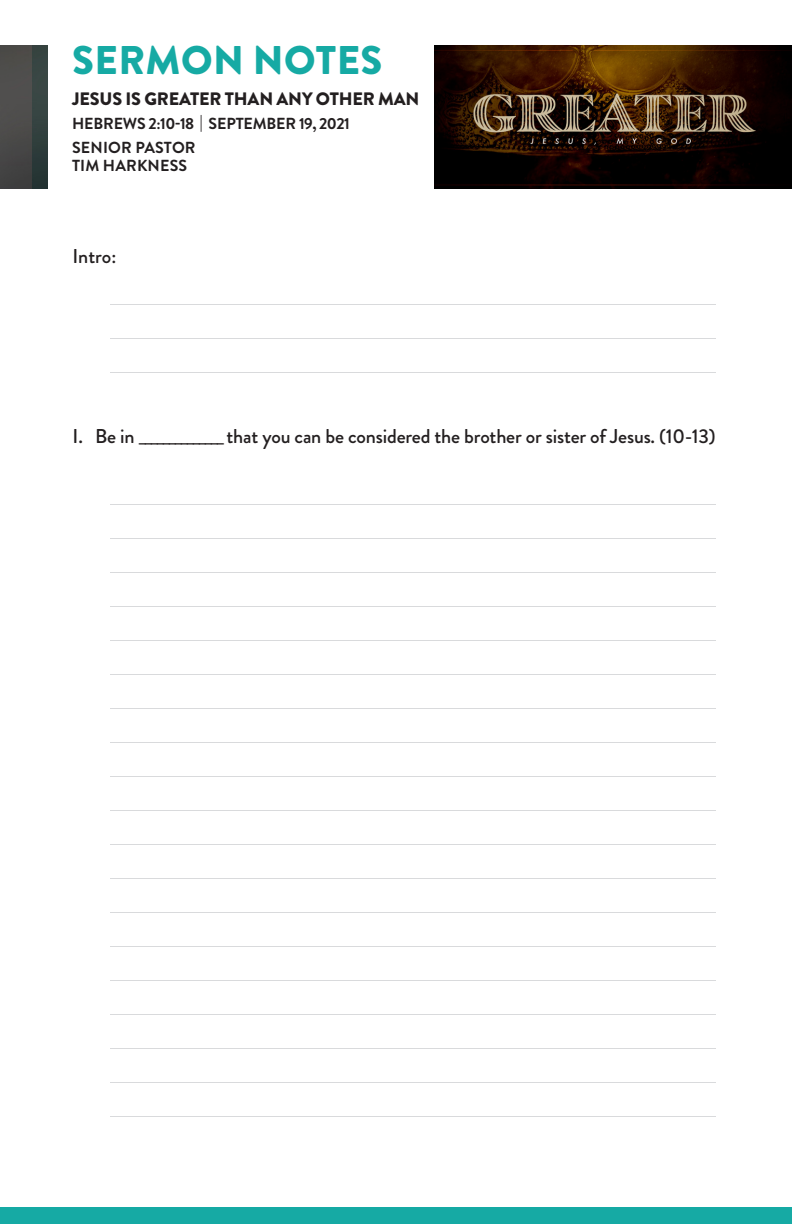
<style>
.page{position:relative;width:792px;height:1224px;background:#fff}
.page>*{position:absolute;margin:0;border:0;box-sizing:border-box;transform-origin:0 0}
.t1{font:900 40px "Brandon Grotesque";letter-spacing:.01em;color:#16aaa4}
.t2{font:500 20px "Brandon Grotesque";letter-spacing:-.01em;color:#231f20}
.t3{font:900 18px "Brandon Grotesque";letter-spacing:-.01em;color:#231f20}
.t4{font:700 16px/24px "Brandon Grotesque";letter-spacing:-.01em;color:#231f20}
.t5{font:700 16px "Brandon Grotesque";letter-spacing:.01em;color:#231f20}
</style>
<div class="page">
<img style="left:0;top:46px;width:48px;height:143px">
<img style="left:435px;top:46px;width:357px;height:143px">
<div style="left:0;top:1208px;width:792px;height:16px;background:#16aaa4"></div>
<hr style="left:111px;top:1048px;width:605px;height:1px;background:#d9dadc">
<hr style="left:111px;top:1082px;width:605px;height:1px;background:#d9dadc">
<hr style="left:111px;top:1116px;width:605px;height:1px;background:#d9dadc">
<hr style="left:111px;top:304px;width:605px;height:1px;background:#d9dadc">
<hr style="left:111px;top:338px;width:605px;height:1px;background:#d9dadc">
<hr style="left:111px;top:372px;width:605px;height:1px;background:#d9dadc">
<hr style="left:111px;top:504px;width:605px;height:1px;background:#d9dadc">
<hr style="left:111px;top:572px;width:605px;height:1px;background:#d9dadc">
<hr style="left:111px;top:743px;width:605px;height:1px;background:#d9dadc">
<hr style="left:111px;top:674px;width:605px;height:1px;background:#d9dadc">
<hr style="left:111px;top:538px;width:605px;height:1px;background:#d9dadc">
<hr style="left:111px;top:709px;width:605px;height:1px;background:#d9dadc">
<hr style="left:111px;top:640px;width:605px;height:1px;background:#d9dadc">
<hr style="left:111px;top:606px;width:605px;height:1px;background:#d9dadc">
<hr style="left:111px;top:776px;width:605px;height:1px;background:#d9dadc">
<hr style="left:111px;top:844px;width:605px;height:1px;background:#d9dadc">
<hr style="left:111px;top:1015px;width:605px;height:1px;background:#d9dadc">
<hr style="left:111px;top:946px;width:605px;height:1px;background:#d9dadc">
<hr style="left:111px;top:810px;width:605px;height:1px;background:#d9dadc">
<hr style="left:111px;top:981px;width:605px;height:1px;background:#d9dadc">
<hr style="left:111px;top:912px;width:605px;height:1px;background:#d9dadc">
<hr style="left:111px;top:878px;width:605px;height:1px;background:#d9dadc">
<p class="t1" style="left:72px;top:31px;width:312px">SERMON NOTES</p>
<p class="t3" style="left:72px;top:86px;width:349px">JESUS IS GREATER THAN ANY OTHER MAN</p>
<p class="t4" style="left:72px;top:112px;width:279px">HEBREWS 2:10-18 | SEPTEMBER 19, 2021<br>SENIOR PASTOR</p>
<p class="t5" style="left:72px;top:154px;width:117px">TIM HARKNESS</p>
<p class="t2" style="left:73px;top:243px;width:45px">Intro:</p>
<p class="t2" style="left:73px;top:423px;width:645px">I. Be in ______________ that you can be considered the brother or sister of Jesus. (10-13)</p>
</div>
